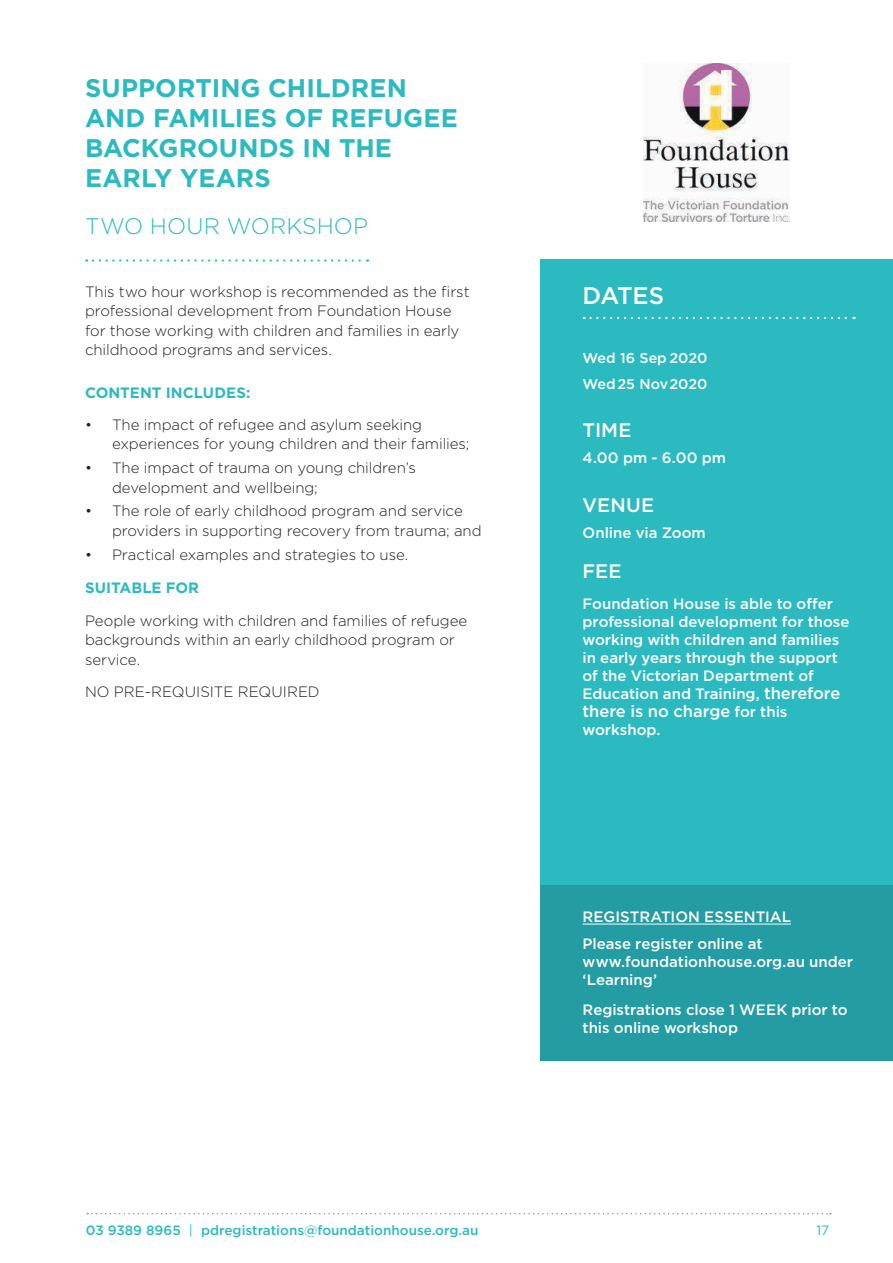
<style>
.page{position:relative;width:893px;height:1263px;background:#fff}
.page>*{position:absolute;margin:0;border:0;box-sizing:border-box;transform-origin:0 0}
.t1{font:700 25.5px/30px "Gotham";letter-spacing:.005em;color:#2cbac1}
.t2{font:500 24px "Gotham";letter-spacing:-.025em;color:#fff}
.t3{font:300 22.5px "Gotham";letter-spacing:.005em;color:#2cbac1}
.t4{font:500 19.5px "Gotham";letter-spacing:.01em;color:#fff}
.t5{font:500 16.5px "Gotham";letter-spacing:-.005em;color:#fff}
.t6{font:300 15px/19.5px "Gotham";letter-spacing:-.005em;color:#231f20}
.t7{font:500 15px/18px "Gotham";color:#fff}
.t8{font:700 15px "Gotham";color:#2cbac1}
.t9{font:500 14.25px/25.2px "Gotham";color:#fff}
.t10{font:500 13.5px "Gotham";color:#2cbac1}
.t11{font:13.5px "Gotham";color:#2cbac1}
.s1{font-size:16.5px}
.s2{font-size:15px}
.s3{font-weight:400}
</style>
<div class="page">
<div style="left:540px;top:259px;width:353px;height:802px;background:#2cbac1"></div>
<div style="left:540px;top:886px;width:353px;height:175px;background:#239ca3"></div>
<hr style="left:583px;top:924px;width:208px;height:1px;background:#fff">
<img style="left:643px;top:64px;width:147px;height:157px">
<svg style="left:93px;top:259px;width:275px;height:3px"></svg>
<svg style="left:584px;top:317px;width:271px;height:2px"></svg>
<svg style="left:87px;top:1213px;width:744px;height:1px"></svg>
<h1 class="t1" style="left:85px;top:73px;width:374px">SUPPORTING CHILDREN<br>AND FAMILIES OF REFUGEE<br>BACKGROUNDS IN THE<br>EARLY YEARS</h1>
<h3 class="t3" style="left:85px;top:212px;width:285px">TWO HOUR WORKSHOP</h3>
<p class="t6" style="left:85px;top:281px;width:386px">This two hour workshop is recommended as the first professional development from Foundation House for those working with children and families in early childhood programs and services.</p>
<p class="t8" style="left:85px;top:382px;width:167px">CONTENT INCLUDES:</p>
<p class="t6" style="left:112px;top:414px;width:359px;text-indent:-27px">• The impact of refugee and asylum seeking experiences for young children and their families;</p>
<p class="t6" style="left:112px;top:458px;width:305px;text-indent:-27px">• The impact of trauma on young children’s development and wellbeing;</p>
<p class="t6" style="left:112px;top:501px;width:371px;text-indent:-27px">• The role of early childhood program and service providers in supporting recovery from trauma; and</p>
<p class="t6" style="left:85px;top:544px;width:325px">• Practical examples and strategies to use.</p>
<p class="t8" style="left:85px;top:578px;width:115px">SUITABLE FOR</p>
<p class="t6" style="left:85px;top:610px;width:384px">People working with children and families of refugee backgrounds within an early childhood program or service.</p>
<p class="t6" style="left:85px;top:681px;width:236px">NO PRE-REQUISITE REQUIRED</p>
<h2 class="t2" style="left:583px;top:280px;width:83px">DATES</h2>
<p class="t9" style="left:583px;top:346px;width:126px">Wed 16 Sep 2020<br>Wed25 Nov2020</p>
<h3 class="t4" style="left:583px;top:417px;width:50px">TIME</h3>
<p class="t7" style="left:583px;top:449px;width:145px">4.00 pm - 6.00 pm</p>
<h3 class="t4" style="left:583px;top:492px;width:73px">VENUE</h3>
<p class="t7" style="left:583px;top:524px;width:125px">Online via Zoom</p>
<h3 class="t4" style="left:583px;top:558px;width:40px">FEE</h3>
<p class="t7" style="left:583px;top:594px;width:268px">Foundation House is able to offer professional development for those working with children and families in early years through the support of the Victorian Department of Education and Training, <span class="s1">therefore</span></p>
<p class="t5" style="left:583px;top:700px;width:206px">there is no charge <span class="s2">for this</span></p>
<p class="t7" style="left:583px;top:720px;width:80px">workshop.</p>
<p class="t7" style="left:583px;top:903px;width:210px;line-height:26.5px">REGISTRATION ESSENTIAL<br>Please register online at</p>
<p class="t7" style="left:583px;top:952px;width:272px">www.foundationhouse.org.au under ‘Learning’</p>
<p class="t7" style="left:583px;top:1001px;width:267px">Registrations close 1 WEEK prior to this online workshop</p>
<p class="t10" style="left:86px;top:1221px;width:394px">03 9389 8965 <span class="s3">|</span> pdregistrations@foundationhouse.org.au</p>
<p class="t11" style="left:816px;top:1221px;width:14px">17</p>
</div>
